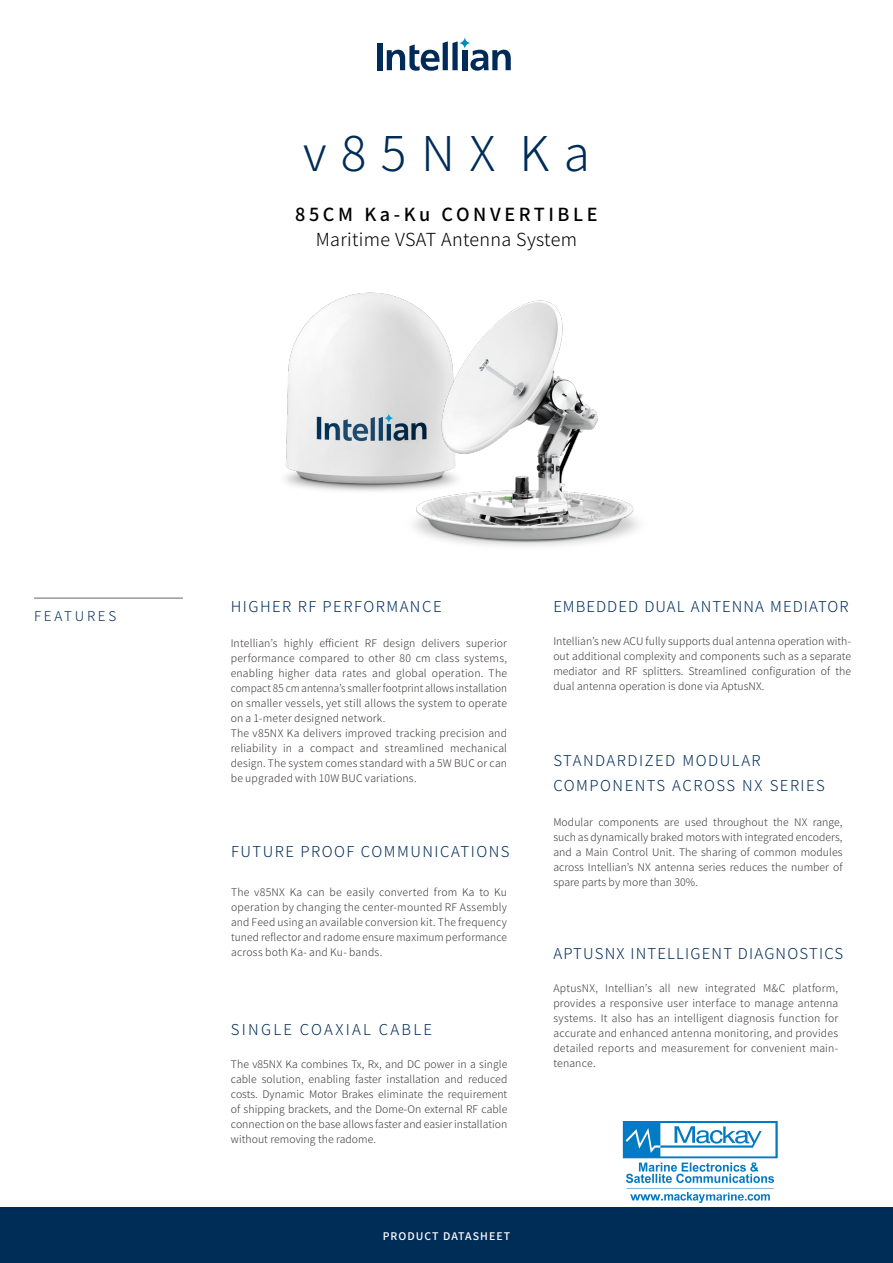
<style>
.page{position:relative;width:893px;height:1263px;background:#fff}
.page>*{position:absolute;margin:0;border:0;box-sizing:border-box;transform-origin:0 0}
.t1{font:300 48px "Noto Sans KR";letter-spacing:.3em;color:#002c58}
.t2{font:300 18px "Noto Sans KR";letter-spacing:.02em;color:#000}
.t3{font:500 18px "Noto Sans KR";letter-spacing:.2em;color:#000}
.t4{font:300 15px/24.6px "Noto Sans KR";letter-spacing:.1em;color:#002c58}
.t5{font:300 15px "Noto Sans KR";letter-spacing:.08em;color:#002c58}
.t6{font:300 15px "Noto Sans KR";letter-spacing:.07em;color:#002c58}
.t7{font:300 15px "Noto Sans KR";letter-spacing:.15em;color:#002c58}
.t8{font:300 13.5px "Noto Sans CJ Kkr";letter-spacing:.2em;color:#002c58}
.t9{font:300 10.5px/15px "Noto Sans CJ Kkr";letter-spacing:.005em;color:#3c3737;text-align:justify}
.t10{font:300 10.5px/15px "Noto Sans CJ Kkr";letter-spacing:.02em;color:#3b3635}
.t11{font:500 10.5px "Noto Sans KR";letter-spacing:.1em;color:#fff}
</style>
<div class="page">
<hr style="left:34px;top:598px;width:149px;height:1px;background:#666">
<div style="left:0;top:1208px;width:893px;height:55px;background:#002c58"></div>
<div style="left:377px;top:43px;width:5px;height:27px;background:#002b58"></div>
<svg style="left:387px;top:38px;width:124px;height:33px"></svg>
<img style="left:285px;top:292px;width:105px;height:199px">
<img style="left:352px;top:295px;width:287px;height:251px">
<img style="left:622px;top:1121px;width:156px;height:81px">
<h1 class="t1" style="left:303px;top:126px;width:288px">v85NX Ka</h1>
<h2 class="t3" style="left:295px;top:204px;width:304px">85CM Ka-Ku CONVERTIBLE</h2>
<h2 class="t2" style="left:316px;top:229px;width:263px">Maritime VSAT Antenna System</h2>
<p class="t8" style="left:34px;top:608px;width:84px">FEATURES</p>
<h3 class="t4" style="left:231px;top:594px;width:212px">HIGHER RF PERFORMANCE</h3>
<p class="t10" style="left:231px;top:636px;width:278px">Intellian’s highly efficient RF design delivers superior performance compared to other 80 cm class systems, enabling higher data rates and global operation. The compact 85 cm antenna’s smaller footprint allows installation on smaller vessels, yet still allows the system to operate on a 1-meter designed network.<br>The v85NX Ka delivers improved tracking precision and reliability in a compact and streamlined mechanical design. The system comes standard with a 5W BUC or can be upgraded with 10W BUC variations.</p>
<h3 class="t4" style="left:231px;top:840px;width:280px">FUTURE PROOF COMMUNICATIONS</h3>
<p class="t9" style="left:231px;top:884px;width:278px">The v85NX Ka can be easily converted from Ka to Ku operation by changing the center-mounted RF Assembly and Feed using an available conversion kit. The frequency tuned reflector and radome ensure maximum performance across both Ka- and Ku- bands.</p>
<h3 class="t7" style="left:231px;top:1021px;width:203px">SINGLE COAXIAL CABLE</h3>
<p class="t9" style="left:231px;top:1056px;width:278px">The v85NX Ka combines Tx, Rx, and DC power in a single cable solution, enabling faster installation and reduced costs. Dynamic Motor Brakes eliminate the requirement of shipping brackets, and the Dome-On external RF cable connection on the base allows faster and easier installation without removing the radome.</p>
<p class="t11" style="left:383px;top:1230px;width:129px">PRODUCT DATASHEET</p>
<h3 class="t6" style="left:553px;top:598px;width:297px">EMBEDDED DUAL ANTENNA MEDIATOR</h3>
<p class="t9" style="left:553px;top:634px;width:299px">Intellian’s new ACU fully supports dual antenna operation with&shy;out additional complexity and components such as a separate mediator and RF splitters. Streamlined configuration of the dual antenna operation is done via AptusNX.</p>
<h3 class="t4" style="left:553px;top:749px;width:273px">STANDARDIZED MODULAR<br>COMPONENTS ACROSS NX SERIES</h3>
<p class="t9" style="left:553px;top:814px;width:291px">Modular components are used throughout the NX range, such as dynamically braked motors with integrated encoders, and a Main Control Unit. The sharing of common modules across Intellian’s NX antenna series reduces the number of spare parts by more than 30%.</p>
<h3 class="t5" style="left:553px;top:945px;width:291px">APTUSNX INTELLIGENT DIAGNOSTICS</h3>
<p class="t9" style="left:553px;top:981px;width:286px">AptusNX, Intellian’s all new integrated M&amp;C platform, provides a responsive user interface to manage antenna systems. It also has an intelligent diagnosis function for accurate and enhanced antenna monitoring, and provides detailed reports and measurement for convenient main&shy;tenance.</p>
</div>
